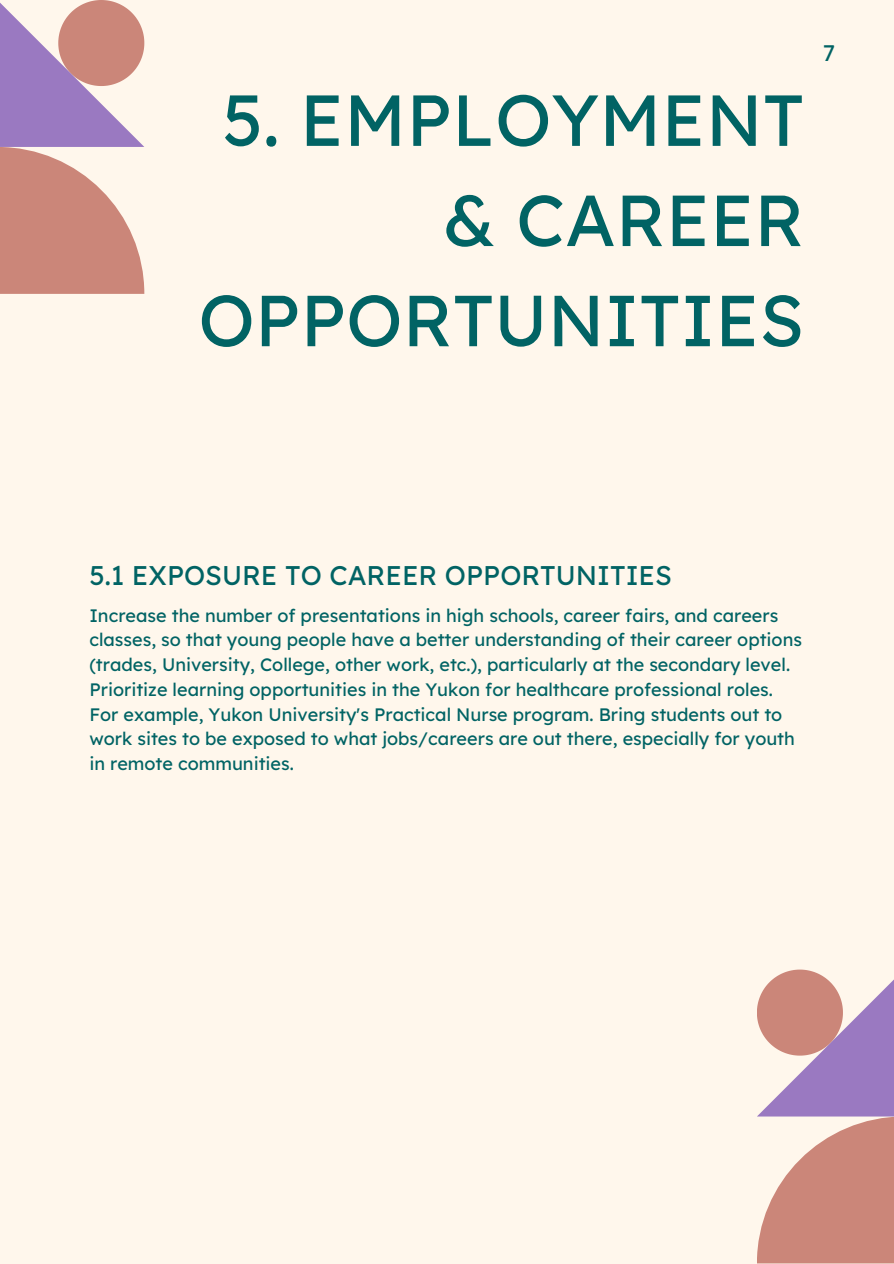
<style>
.page{position:relative;width:894px;height:1264px;background:#fff}
.page>*{position:absolute;margin:0;border:0;box-sizing:border-box;transform-origin:0 0}
.t1{font:72px/100.2px "Lexend Deca";color:#016364;text-align:right}
.t2{font:27px "Lexend Deca";color:#016364}
.t3{font:22.5px "Lexend Deca";color:#016364}
.t4{font:18px/24.8px "Lexend Deca";color:#016364}
</style>
<div class="page">
<div style="left:0;top:0;width:893px;height:1263px;background:#fff7ec"></div>
<svg style="left:0;top:0;width:144px;height:294px"></svg>
<svg style="left:757px;top:969px;width:136px;height:294px"></svg>
<p class="t1" style="left:198px;top:69px;width:607px">5. EMPLOYMENT &amp; CAREER<br>OPPORTUNITIES</p>
<h1 class="t3" style="left:822px;top:39px;width:14px">7</h1>
<p class="t2" style="left:89px;top:557px;width:584px">5.1 EXPOSURE TO CAREER OPPORTUNITIES</p>
<h2 class="t4" style="left:89px;top:602px;width:714px">Increase the number of presentations in high schools, career fairs, and careers classes, so that young people have a better understanding of their career options (trades, University, College, other work, etc.), particularly at the secondary level.<br>Prioritize learning opportunities in the Yukon for healthcare professional roles.<br>For example, Yukon University's Practical Nurse program. Bring students out to work sites to be exposed to what jobs/careers are out there, especially for youth in remote communities.</h2>
</div>
